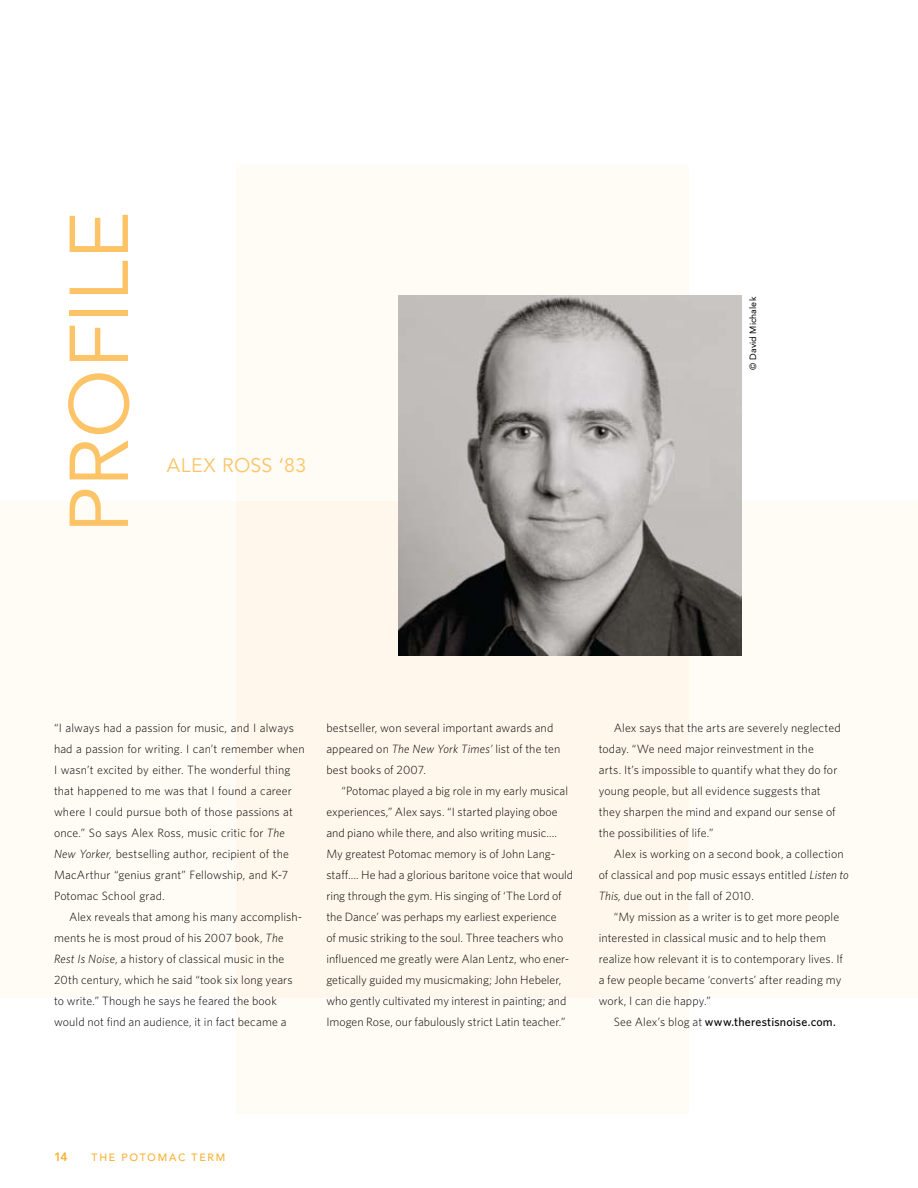
<style>
.page{position:relative;width:918px;height:1188px;background:#fff}
.page>*{position:absolute;margin:0;border:0;box-sizing:border-box;transform-origin:0 0}
.t1{font:82.5px "Avenir";color:#fdc467}
.t2{font:19.5px "Avenir";color:#fdc467}
.t3{font:300 12px/21px "Whitney";letter-spacing:.005em;color:#000}
.t4{font:500 12px "Whitney";letter-spacing:.02em;color:#000}
.t5{font:800 12px "Avenir";color:#fcb034}
.t6{font:500 10.5px "Avenir";letter-spacing:.17em;color:#fcb034}
.t7{font:9px "Avenir";letter-spacing:.01em;color:#000}
.s1{font-style:italic}
.s2{font-weight:300}
</style>
<div class="page">
<div style="left:0;top:501px;width:918px;height:497px;background:#fffbf5"></div>
<div style="left:236px;top:165px;width:452px;height:949px;background:#fff7eb"></div>
<img style="left:398px;top:296px;width:343px;height:359px">
<h1 class="t1" style="left:52px;top:534px;width:324px;rotate:-90deg">PROFILE</h1>
<h2 class="t2" style="left:167px;top:454px;width:81px">ALEX ROSS</h2>
<h2 class="t2" style="left:279px;top:454px;width:29px">‘83</h2>
<p class="t7" style="left:748px;top:370px;width:74px;rotate:-90deg">© David M ichalek</p>
<p class="t3" style="left:54px;top:717px;width:252px">“I always had a passion for music, and I always had a passion for writing. I can’t remember when I wasn’t excited by either. The wonderful thing that happened to me was that I found a career where I could pursue both of those passions at once.” So says Alex Ross, music critic for <span class="s1">The New Yorker,</span> bestselling author, recipient of the MacArthur “genius grant” Fellowship, and K-7<br>Potomac School grad.</p>
<p class="t3" style="left:54px;top:906px;width:250px;text-indent:15px">Alex reveals that among his many accomplish&shy;ments he is most proud of his 2007 book, <span class="s1">The Rest Is Noise</span>, a history of classical music in the 20th century, which he said “took six long years to write.” Though he says he feared the book would not find an audience, it in fact became a</p>
<p class="t3" style="left:326px;top:717px;width:235px">bestseller, won several important awards and appeared on <span class="s1">The New York Times’</span> list of the ten best books of 2007.</p>
<p class="t3" style="left:326px;top:780px;width:248px;text-indent:15px">“Potomac played a big role in my early musical experiences,” Alex says. “I started playing oboe and piano while there, and also writing music….<br>My greatest Potomac memory is of John Lang&shy;staff…. He had a glorious baritone voice that would ring through the gym. His singing of ‘The Lord of the Dance’ was perhaps my earliest experience<br>of music striking to the soul. Three teachers who influenced me greatly were Alan Lentz, who ener&shy;getically guided my musicmaking; John Hebeler, who gently cultivated my interest in painting; and Imogen Rose, our fabulously strict Latin teacher.”</p>
<p class="t3" style="left:599px;top:717px;width:243px;text-indent:15px">Alex says that the arts are severely neglected today. “We need major reinvestment in the<br>arts. It’s impossible to quantify what they do for young people, but all evidence suggests that they sharpen the mind and expand our sense of the possibilities of life.”</p>
<p class="t3" style="left:599px;top:843px;width:252px;text-indent:15px">Alex is working on a second book, a collection of classical and pop music essays entitled <span class="s1">Listen to<br>This,</span> due out in the fall of 2010.</p>
<p class="t3" style="left:599px;top:906px;width:246px;text-indent:15px">“My mission as a writer is to get more people interested in classical music and to help them realize how relevant it is to contemporary lives. If a few people became ‘converts’ after reading my work, I can die happy.”</p>
<p class="t4" style="left:614px;top:1014px;width:224px"><span class="s2">See Alex’s blog at</span> www.therestisnoise.com.</p>
<p class="t5" style="left:54px;top:1150px;width:15px">14</p>
<p class="t6" style="left:92px;top:1151px;width:48px">THE POTO</p>
<p class="t6" style="left:158px;top:1151px;width:69px">MAC TERM</p>
</div>
